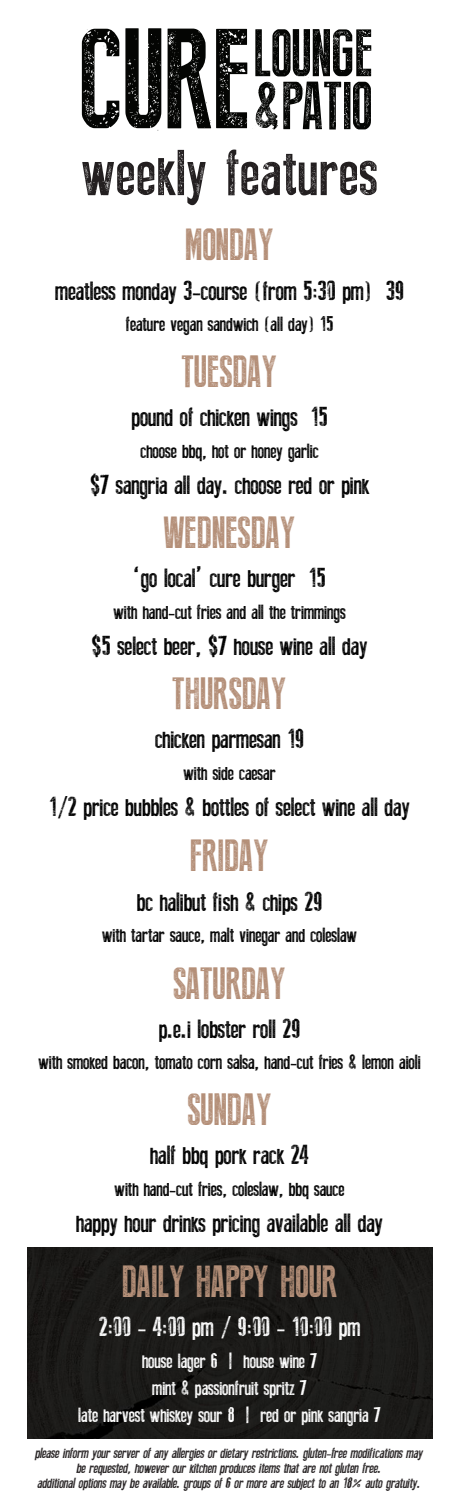
<style>
.page{position:relative;width:459px;height:1512px;background:#fff}
.page>*{position:absolute;margin:0;border:0;box-sizing:border-box;transform-origin:0 0}
.t1{font:67.65px "Press Style";color:#040503}
.t2{font:66.9px "Press Style";color:#040503}
.t3{font:66.3px "Press Style";letter-spacing:.02em;color:#231f20}
.t4{font:45px "Press Style";color:#b48f78}
.t5{font:27px "Press Style";color:#000}
.t6{font:27px "Press Style";color:#fff}
.t7{font:21px "Press Style";color:#000}
.t8{font:21px "Press Style";color:#fff}
.t9{font:italic 15px "Press Style";color:#231f20}
.s1{font-size:141.9px}
</style>
<div class="page">
<div style="left:28px;top:1247px;width:405px;height:192px;background:#1b1b19"></div>
<p class="t2" style="left:79px;top:19px;width:296px"><span class="s1">CURE</span>LOUNGE</p>
<p class="t1" style="left:254px;top:71px;width:119px">&amp;PATIO</p>
<p class="t3" style="left:82px;top:139px;width:297px">weekly features</p>
<p class="t4" style="left:185px;top:222px;width:90px">MONDAY</p>
<p class="t5" style="left:55px;top:277px;width:351px">meatless monday 3-course (from 5:30 pm) 39</p>
<p class="t7" style="left:126px;top:313px;width:209px">feature vegan sandwich (all day) 15</p>
<p class="t4" style="left:182px;top:348px;width:97px">TUESDAY</p>
<p class="t5" style="left:131px;top:403px;width:198px">pound of chicken wings 15</p>
<p class="t7" style="left:141px;top:440px;width:180px">choose bbq, hot or honey garlic</p>
<p class="t5" style="left:90px;top:471px;width:281px">$7 sangria all day. choose red or pink</p>
<p class="t4" style="left:164px;top:509px;width:133px">WEDNESDAY</p>
<p class="t5" style="left:134px;top:564px;width:194px">‘go local’ cure burger 15</p>
<p class="t7" style="left:114px;top:601px;width:234px">with hand-cut fries and all the trimmings</p>
<p class="t5" style="left:92px;top:632px;width:277px">$5 select beer, $7 house wine all day</p>
<p class="t4" style="left:173px;top:670px;width:116px">THURSDAY</p>
<p class="t5" style="left:155px;top:725px;width:151px">chicken parmesan 19</p>
<p class="t7" style="left:184px;top:762px;width:94px">with side caesar</p>
<p class="t5" style="left:49px;top:793px;width:362px">1/2 price bubbles &amp; bottles of select wine all day</p>
<p class="t4" style="left:190px;top:833px;width:80px">FRIDAY</p>
<p class="t5" style="left:137px;top:888px;width:187px">bc halibut fish &amp; chips 29</p>
<p class="t7" style="left:102px;top:924px;width:256px">with tartar sauce, malt vinegar and coleslaw</p>
<p class="t4" style="left:173px;top:960px;width:114px">SATURDAY</p>
<p class="t5" style="left:159px;top:1015px;width:143px">p.e.i lobster roll 29</p>
<p class="t7" style="left:38px;top:1052px;width:384px">with smoked bacon, tomato corn salsa, hand-cut fries &amp; lemon aioli</p>
<p class="t4" style="left:187px;top:1086px;width:86px">SUNDAY</p>
<p class="t5" style="left:150px;top:1141px;width:160px">half bbq pork rack 24</p>
<p class="t7" style="left:115px;top:1178px;width:231px">with hand-cut fries, coleslaw, bbq sauce</p>
<p class="t5" style="left:76px;top:1209px;width:309px">happy hour drinks pricing available all day</p>
<p class="t4" style="left:122px;top:1258px;width:217px">DAILY HAPPY HOUR</p>
<p class="t6" style="left:99px;top:1313px;width:263px">2:00 - 4:00 pm / 9:00 - 10:00 pm</p>
<p class="t8" style="left:142px;top:1350px;width:177px">house lager 6 | house wine 7</p>
<p class="t8" style="left:152px;top:1377px;width:156px">mint &amp; passionfruit spritz 7</p>
<p class="t8" style="left:78px;top:1404px;width:304px">late harvest whiskey sour 8 | red or pink sangria 7</p>
<p class="t9" style="left:35px;top:1445px;width:392px">pleaseinform yourserverofanyallergiesordietaryrestrictions.gluten-freemodificationsmay</p>
<p class="t9" style="left:76px;top:1460px;width:309px">berequested,howeverourkitchenproducesitemsthatarenotglutenfree.</p>
<p class="t9" style="left:37px;top:1475px;width:387px">additionaloptionsmaybeavailable.groupsof6ormorearesubjecttoan18% autogratuity.</p>
</div>
